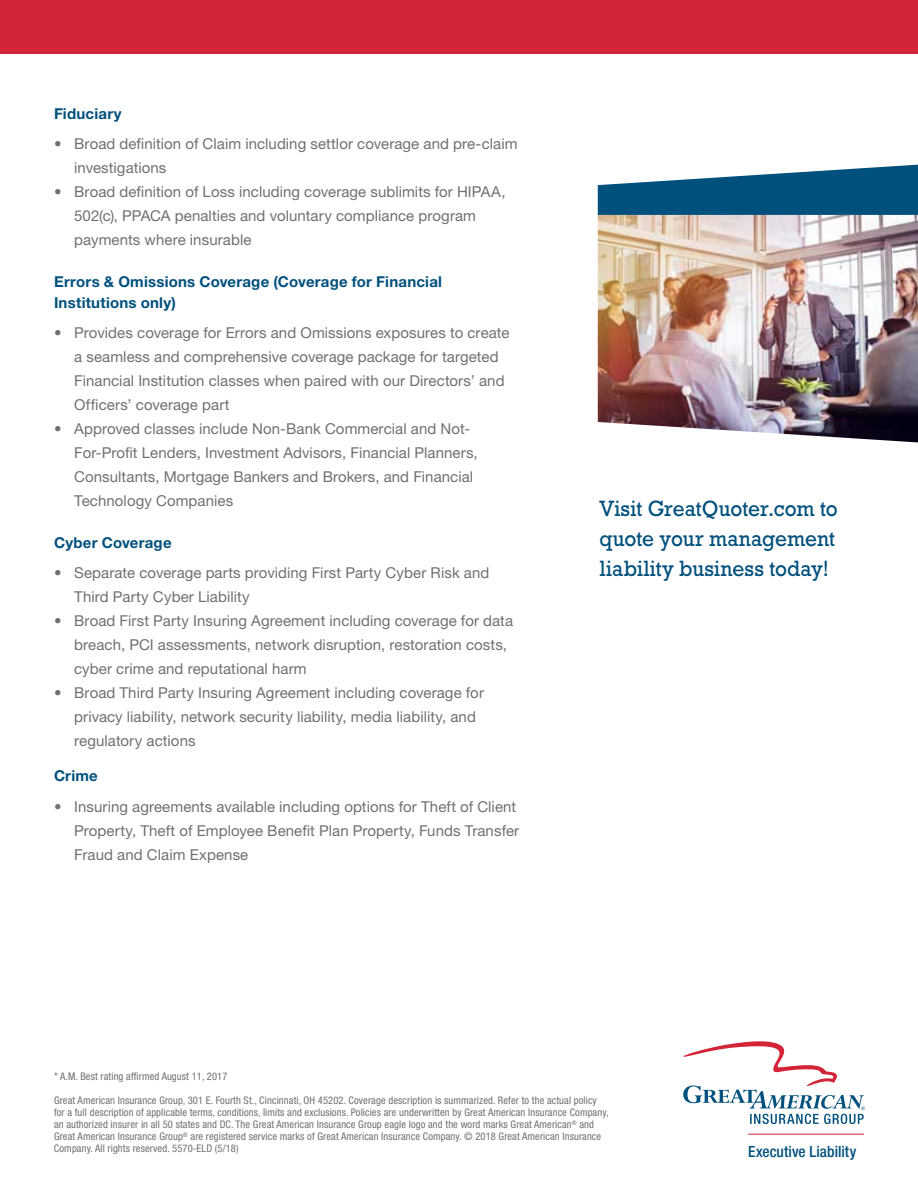
<style>
.page{position:relative;width:918px;height:1188px;background:#fff}
.page>*{position:absolute;margin:0;border:0;box-sizing:border-box;transform-origin:0 0}
.t1{font:22.5px/30px "Rockwell Std";color:#00507d;text-align:justify;scale:.93 1}
.t2{font:500 condensed 15.45px "Helvetica Neue LT Std";letter-spacing:.005em;color:#00507d}
.t3{font:15px/24px "Helvetica Neue LT Std";letter-spacing:.005em;color:#707073}
.t4{font:700 15px/21px "Helvetica Neue LT Std";letter-spacing:.015em;color:#00507d}
.t5{font:condensed 10.5px/12px "Helvetica Neue LT Std";letter-spacing:.01em;color:#707073}
</style>
<div class="page">
<div style="left:0;top:0;width:918px;height:54px;background:#d42437"></div>
<img style="left:598px;top:215px;width:320px;height:227px">
<hr style="left:748px;top:1134px;width:116px;height:1px;background:#d42437">
<svg style="left:683px;top:1041px;width:182px;height:83px"></svg>
<svg style="left:598px;top:165px;width:320px;height:50px"></svg>
<p class="t4" style="left:54px;top:103px;width:69px">Fiduciary</p>
<p class="t3" style="left:74px;top:132px;width:445px;text-indent:-20px">• Broad definition of Claim including settlor coverage and pre-claim investigations</p>
<p class="t3" style="left:74px;top:180px;width:433px;text-indent:-20px">• Broad definition of Loss including coverage sublimits for HIPAA,<br>502(c), PPACA penalties and voluntary compliance program payments where insurable</p>
<p class="t4" style="left:54px;top:271px;width:390px">Errors &amp; Omissions Coverage (Coverage for Financial<br>Institutions only)</p>
<p class="t3" style="left:74px;top:321px;width:437px;text-indent:-20px">• Provides coverage for Errors and Omissions exposures to create a seamless and comprehensive coverage package for targeted Financial Institution classes when paired with our Directors’ and Officers’ coverage part</p>
<p class="t3" style="left:74px;top:417px;width:405px;text-indent:-20px">• Approved classes include Non-Bank Commercial and Not-For-Profit Lenders, Investment Advisors, Financial Planners, Consultants, Mortgage Bankers and Brokers, and Financial Technology Companies</p>
<p class="t4" style="left:54px;top:532px;width:119px">Cyber Coverage</p>
<p class="t3" style="left:74px;top:561px;width:417px;text-indent:-20px">• Separate coverage parts providing First Party Cyber Risk and<br>Third Party Cyber Liability</p>
<p class="t3" style="left:74px;top:609px;width:440px;text-indent:-20px">• Broad First Party Insuring Agreement including coverage for data breach, PCI assessments, network disruption, restoration costs, cyber crime and reputational harm</p>
<p class="t3" style="left:74px;top:681px;width:411px;text-indent:-20px">• Broad Third Party Insuring Agreement including coverage for privacy liability, network security liability, media liability, and regulatory actions</p>
<p class="t4" style="left:54px;top:765px;width:45px">Crime</p>
<p class="t3" style="left:74px;top:794px;width:447px;text-indent:-20px">• Insuring agreements available including options for Theft of Client<br>Property, Theft of Employee Benefit Plan Property, Funds Transfer<br>Fraud and Claim Expense</p>
<h1 class="t1" style="left:600px;top:494px;width:258px">Visit GreatQuoter.com to quote your management liability business today!</h1>
<p class="t5" style="left:54px;top:1070px;width:175px">* A.M. Best rating affirmed August 11, 2017</p>
<p class="t5" style="left:54px;top:1094px;width:556px">Great American Insurance Group, 301 E. Fourth St., Cincinnati, OH 45202. Coverage description is summarized. Refer to the actual policy for a full description of applicable terms, conditions, limits and exclusions. Policies are underwritten by Great American Insurance Company, an authorized insurer in all 50 states and DC. The Great American Insurance Group eagle logo and the word marks Great American<sup>®</sup> and Great American Insurance Group<sup>®</sup> are registered service marks of Great American Insurance Company. © 2018 Great American Insurance Company. All rights reserved. 5570-ELD (5/18)</p>
<p class="t2" style="left:748px;top:1142px;width:110px">Executive Liability</p>
</div>
